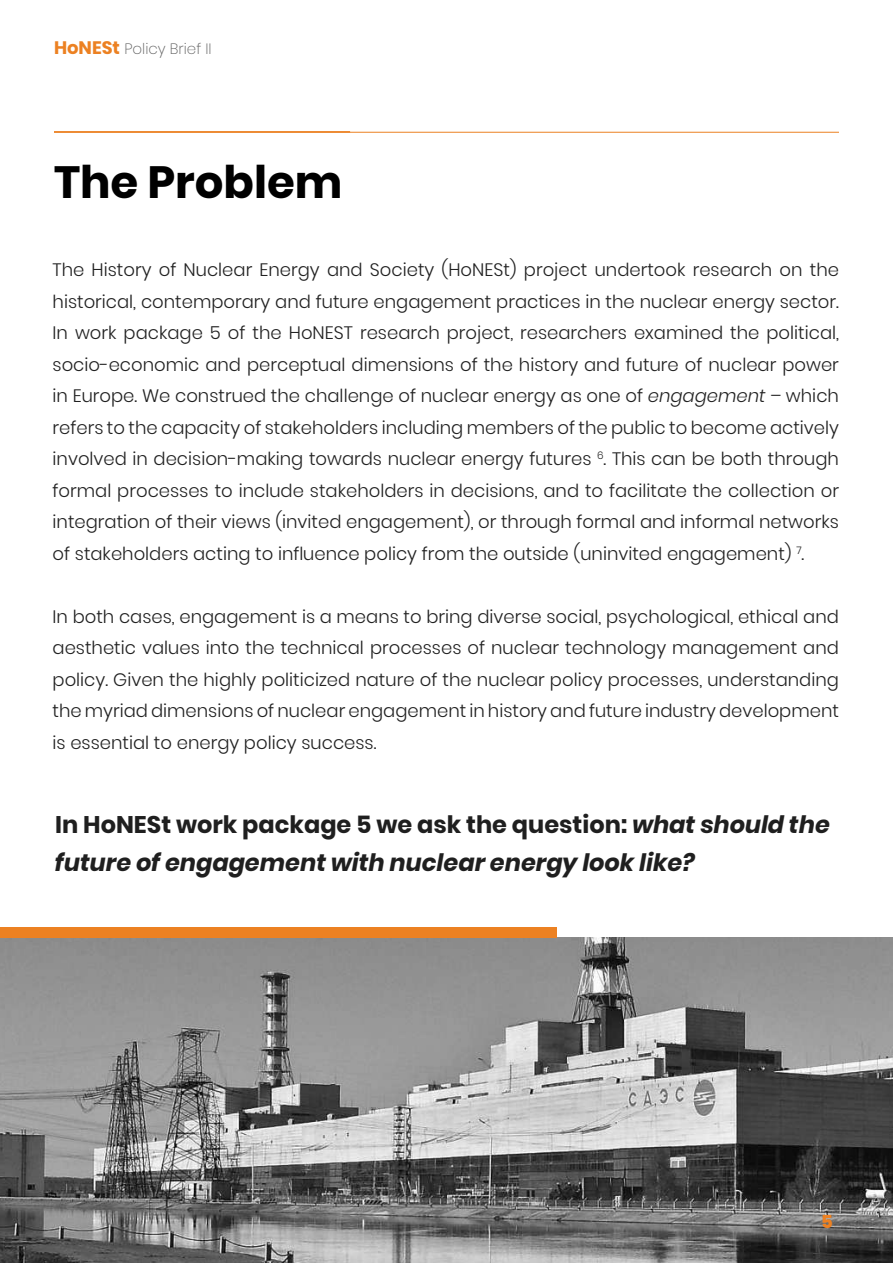
<style>
.page{position:relative;width:893px;height:1263px;background:#fff}
.page>*{position:absolute;margin:0;border:0;box-sizing:border-box;transform-origin:0 0}
.t1{font:700 45px "Poppins";color:#000}
.t2{font:italic 700 24px/37.5px "Poppins";color:#1f1f1f}
.t3{font:300 18px/31.5px "Poppins";color:#212121;text-align:justify}
.t4{font:800 18px "Poppins";color:#ec8122}
.t5{font:200 15px "Poppins";color:#606060}
.s1{font-weight:700;font-size:18px;color:#ec8122}
.s2{font-style:italic}
.s3{font-style:normal}
</style>
<div class="page">
<hr style="left:54px;top:132px;width:785px;height:1px;background:#ec8122">
<hr style="left:54px;top:131px;width:296px;height:2px;background:#ec8122">
<img style="left:0;top:938px;width:893px;height:325px">
<div style="left:0;top:927px;width:556px;height:11px;background:#ec8122"></div>
<p class="t5" style="left:54px;top:39px;width:159px"><span class="s1">HoNESt</span> Policy Brief II</p>
<h1 class="t1" style="left:54px;top:162px;width:290px">The Problem</h1>
<p class="t3" style="left:53px;top:254px;width:788px">The History of Nuclear Energy and Society (HoNESt) project undertook research on the historical, contemporary and future engagement practices in the nuclear energy sector.<br>In work package 5 of the HoNEST research project, researchers examined the political, socio-economic and perceptual dimensions of the history and future of nuclear power in Europe. We construed the challenge of nuclear energy as one of <span class="s2">engagement</span> – which refers to the capacity of stakeholders including members of the public to become actively involved in decision-making towards nuclear energy futures <sup>6</sup>. This can be both through formal processes to include stakeholders in decisions, and to facilitate the collection or integration of their views (invited engagement), or through formal and informal networks of stakeholders acting to influence policy from the outside (uninvited engagement) <sup>7</sup>.</p>
<p class="t3" style="left:53px;top:601px;width:788px">In both cases, engagement is a means to bring diverse social, psychological, ethical and aesthetic values into the technical processes of nuclear technology management and policy. Given the highly politicized nature of the nuclear policy processes, understanding the myriad dimensions of nuclear engagement in history and future industry development is essential to energy policy success.</p>
<h2 class="t2" style="left:55px;top:808px;width:776px"><span class="s3">In HoNESt work package 5 we ask the question:</span> what should the future of engagement with nuclear energy look like?</h2>
<p class="t4" style="left:821px;top:1211px;width:13px">5</p>
</div>
